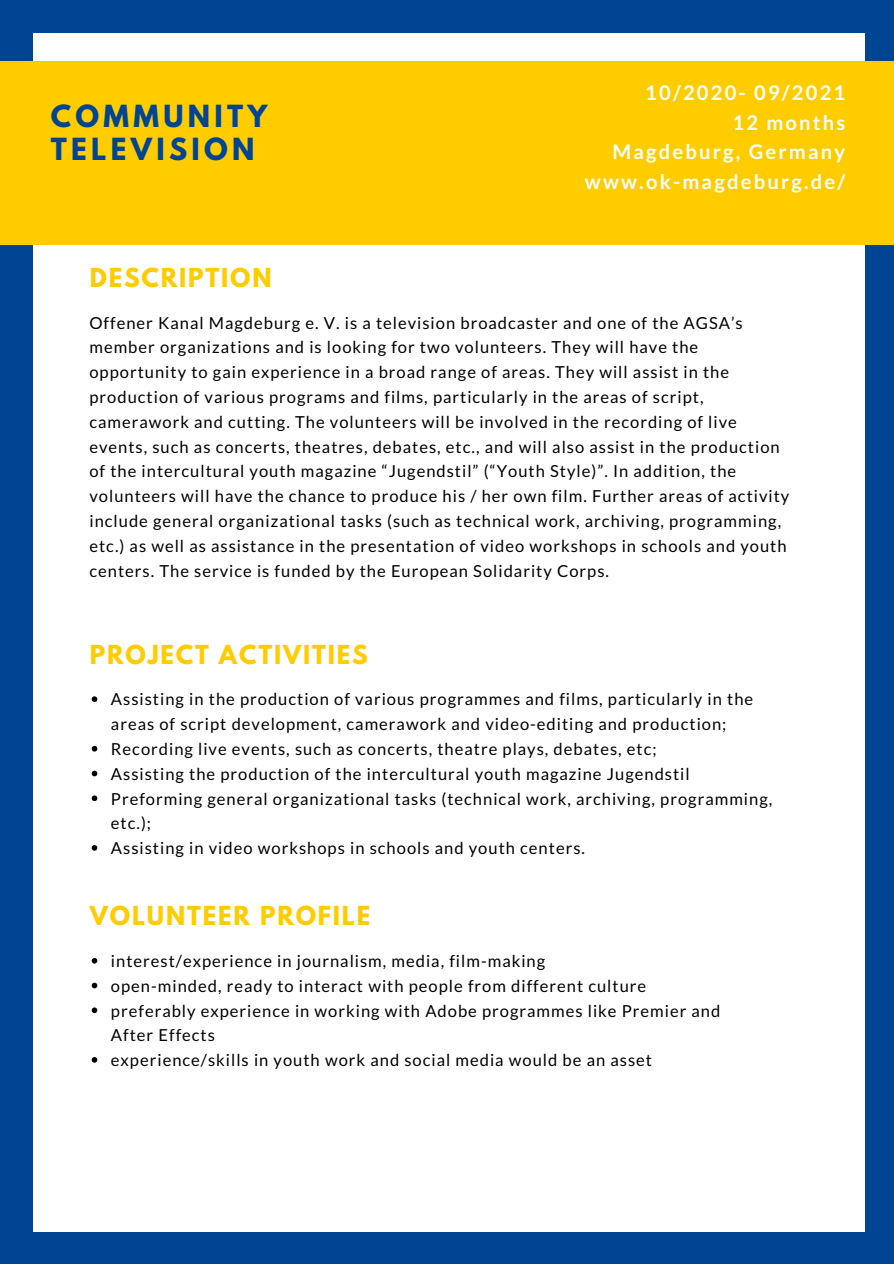
<style>
.page{position:relative;width:894px;height:1264px;background:#fff}
.page>*{position:absolute;margin:0;border:0;box-sizing:border-box;transform-origin:0 0}
.t1{font:700 27px/33.8px "League Spartan";letter-spacing:.16em;color:#004494}
.t2{font:700 23.25px "League Spartan";letter-spacing:.08em;color:#fc0}
.t3{font:700 20.1px/29.7px "Lato";letter-spacing:.11em;color:#fff;text-align:right}
.t4{font:16.5px/24.8px "Lato";letter-spacing:.06em;color:#000}
</style>
<div class="page">
<div style="left:0;top:0;width:893px;height:1263px;background:#004494"></div>
<div style="left:34px;top:33px;width:830px;height:1198px;background:#fff"></div>
<svg style="left:92px;top:696px;width:5px;height:6px"></svg>
<svg style="left:92px;top:746px;width:5px;height:5px"></svg>
<svg style="left:92px;top:770px;width:5px;height:6px"></svg>
<svg style="left:92px;top:795px;width:5px;height:6px"></svg>
<svg style="left:92px;top:845px;width:5px;height:5px"></svg>
<div style="left:0;top:61px;width:893px;height:183px;background:#fc0"></div>
<svg style="left:92px;top:957px;width:5px;height:6px"></svg>
<svg style="left:92px;top:982px;width:5px;height:6px"></svg>
<svg style="left:92px;top:1007px;width:5px;height:6px"></svg>
<svg style="left:92px;top:1057px;width:5px;height:5px"></svg>
<h1 class="t1" style="left:51px;top:102px;width:218px">COMMUNITY<br>TELEVISION</h1>
<h2 class="t2" style="left:90px;top:266px;width:183px">DESCRIPTION</h2>
<p class="t3" style="left:584px;top:77px;width:262px">10/2020- 09/2021<br>12 months<br>Magdeburg, Germany www.ok-magdeburg.de/</p>
<p class="t4" style="left:89px;top:310px;width:701px">Offener Kanal Magdeburg e. V. is a television broadcaster and one of the AGSA’s member organizations and is looking for two volunteers. They will have the opportunity to gain experience in a broad range of areas. They will assist in the production of various programs and films, particularly in the areas of script, camerawork and cutting. The volunteers will be involved in the recording of live events, such as concerts, theatres, debates, etc., and will also assist in the production of the intercultural youth magazine “Jugendstil” (“Youth Style)”. In addition, the volunteers will have the chance to produce his / her own film. Further areas of activity include general organizational tasks (such as technical work, archiving, programming, etc.) as well as assistance in the presentation of video workshops in schools and youth centers. The service is funded by the European Solidarity Corps.</p>
<h2 class="t2" style="left:90px;top:643px;width:279px">PROJECT ACTIVITIES</h2>
<p class="t4" style="left:111px;top:686px;width:662px">Assisting in the production of various programmes and films, particularly in the areas of script development, camerawork and video-editing and production; Recording live events, such as concerts, theatre plays, debates, etc;<br>Assisting the production of the intercultural youth magazine Jugendstil Preforming general organizational tasks (technical work, archiving, programming, etc.);<br>Assisting in video workshops in schools and youth centers.</p>
<h2 class="t2" style="left:90px;top:904px;width:282px">VOLUNTEER PROFILE</h2>
<p class="t4" style="left:111px;top:948px;width:610px">interest/experience in journalism, media, film-making<br>open-minded, ready to interact with people from different culture preferably experience in working with Adobe programmes like Premier and After Effects<br>experience/skills in youth work and social media would be an asset</p>
</div>
